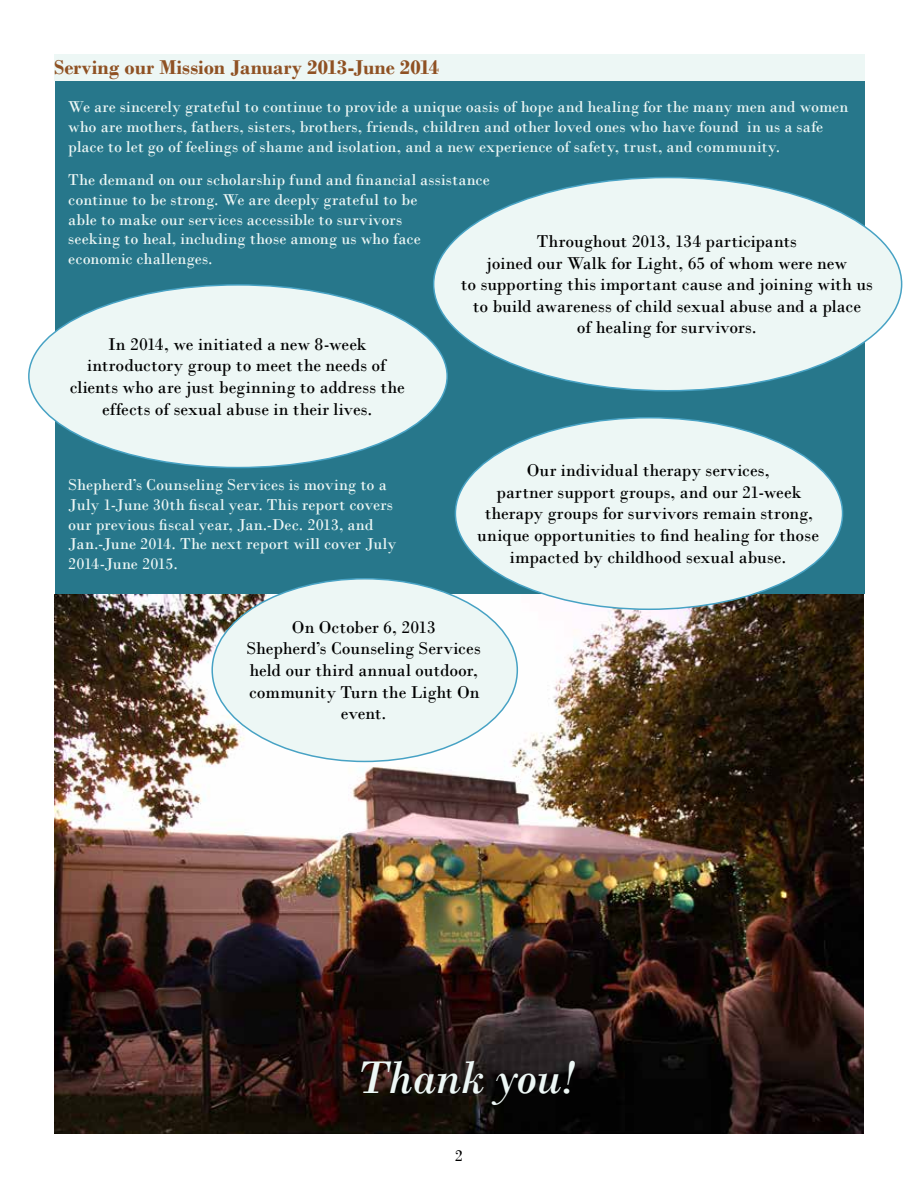
<style>
.page{position:relative;width:918px;height:1188px;background:#fff}
.page>*{position:absolute;margin:0;border:0;box-sizing:border-box;transform-origin:0 0}
.t1{font:italic 48px "Bodoni";letter-spacing:-.01em;color:#edf7f5}
.t2{font:700 21px "Bodoni";letter-spacing:.005em;color:#8f5123}
.t3{font:18px/21.6px "Bodoni";color:#000;text-align:center}
.t4{font:16.5px/19.8px "Bodoni";letter-spacing:.005em;color:#edf7f5}
.t5{font:16.5px "Bodoni";color:#000}
</style>
<div class="page">
<img style="left:54px;top:594px;width:810px;height:540px">
<div style="left:54px;top:54px;width:811px;height:27px;background:#edf7f5"></div>
<div style="left:55px;top:81px;width:810px;height:513px;background:#27778b"></div>
<div style="left:212px;top:579px;width:305px;height:182px;background:#edf7f5;border-radius:50%"></div>
<div style="left:455px;top:418px;width:388px;height:191px;background:#edf7f5;border-radius:50%"></div>
<div style="left:29px;top:285px;width:418px;height:183px;background:#edf7f5;border-radius:50%"></div>
<div style="left:434px;top:178px;width:468px;height:213px;background:#edf7f5;border-radius:50%"></div>
<p class="t2" style="left:54px;top:55px;width:387px">Serving our Mission January 2013-June 2014</p>
<p class="t4" style="left:68px;top:97px;width:782px">We are sincerely grateful to continue to provide a unique oasis of hope and healing for the many men and women who are mothers, fathers, sisters, brothers, friends, children and other loved ones who have found in us a safe place to let go of feelings of shame and isolation, and a new experience of safety, trust, and community.</p>
<p class="t4" style="left:68px;top:170px;width:423px">The demand on our scholarship fund and financial assistance continue to be strong. We are deeply grateful to be<br>able to make our services accessible to survivors<br>seeking to heal, including those among us who face<br>economic challenges.</p>
<p class="t3" style="left:461px;top:231px;width:414px">Throughout 2013, 134 participants<br>joined our Walk for Light, 65 of whom were new<br>to supporting this important cause and joining with us to build awareness of child sexual abuse and a place<br>of healing for survivors.</p>
<p class="t3" style="left:70px;top:333px;width:336px">In 2014, we initiated a new 8-week introductory group to meet the needs of clients who are just beginning to address the effects of sexual abuse in their lives.</p>
<p class="t4" style="left:68px;top:475px;width:330px">Shepherd’s Counseling Services is moving to a July 1-June 30th fiscal year. This report covers our previous fiscal year, Jan.-Dec. 2013, and Jan.-June 2014. The next report will cover July 2014-June 2015.</p>
<p class="t3" style="left:477px;top:460px;width:343px">Our individual therapy services,<br>partner support groups, and our 21-week therapy groups for survivors remain strong, unique opportunities to find healing for those impacted by childhood sexual abuse.</p>
<p class="t3" style="left:247px;top:616px;width:236px">On October 6, 2013<br>Shepherd’s Counseling Services held our third annual outdoor, community Turn the Light On event.</p>
<h1 class="t1" style="left:356px;top:1048px;width:222px">Thank you!</h1>
<p class="t5" style="left:455px;top:1146px;width:10px">2</p>
</div>
